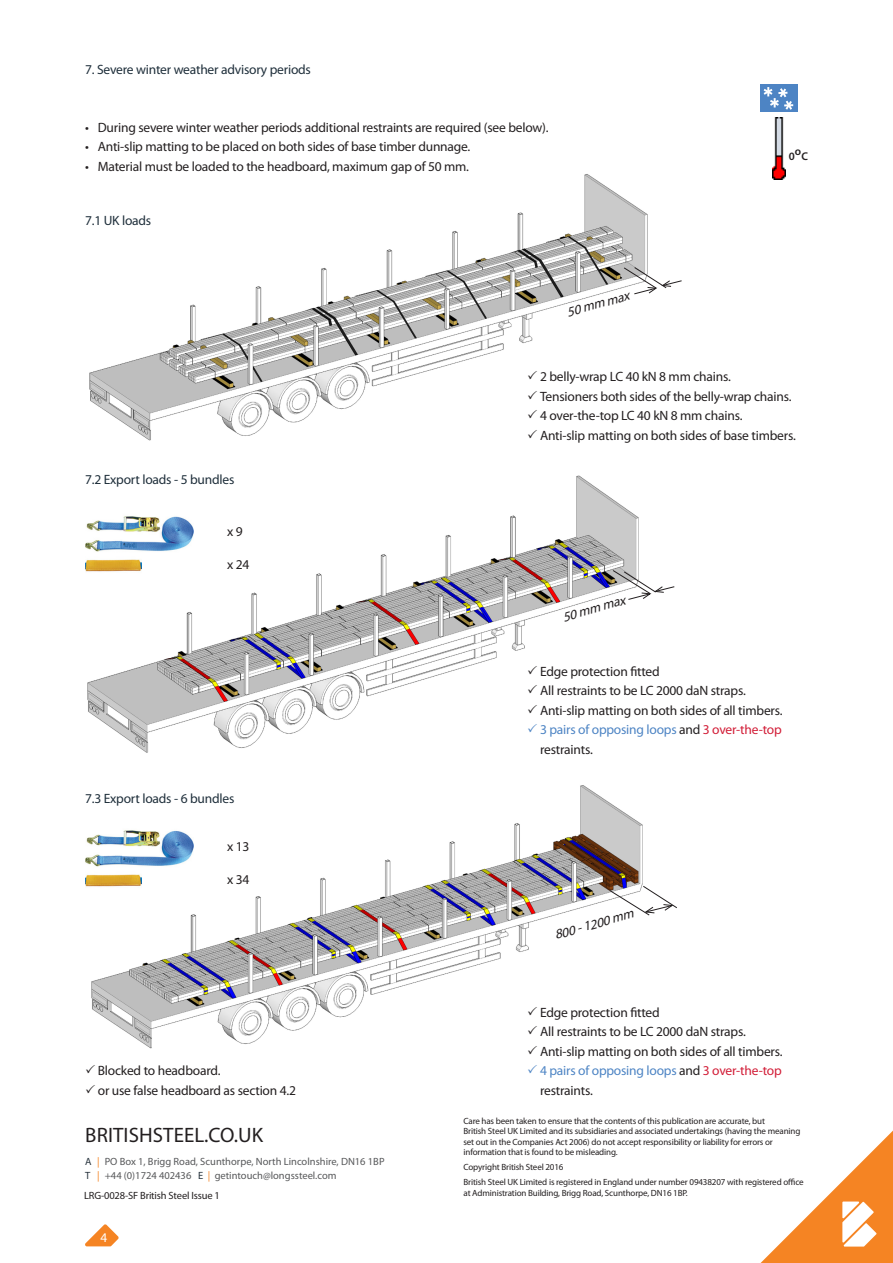
<style>
.page{position:relative;width:893px;height:1263px;background:#fff}
.page>*{position:absolute;margin:0;border:0;box-sizing:border-box;transform-origin:0 0}
.t1{font:20.85px "Myriad Pro";letter-spacing:.005em;color:#231f20}
.t2{font:13.5px "Myriad Pro";letter-spacing:-.015em;color:#231f20}
.t3{font:13.5px/19.5px "Myriad Pro";letter-spacing:-.015em;color:#4d84c4}
.t4{font:13.5px "Myriad Pro";letter-spacing:-.015em;color:#1f2f3b}
.t5{font:italic 13.5px "Myriad Pro";color:#231f20}
.t6{font:13.2px "Myriad Pro";color:#fff}
.t7{font:600 11.25px "Myriad Pro";color:#231f20}
.t8{font:10.5px "Myriad Pro";color:#57585a}
.t9{font:10.5px "Myriad Pro";letter-spacing:-.015em;color:#231f20}
.t10{font:10.5px "Myriad Pro";color:#26323c}
.t11{font:10.5px/13.5px "Myriad Pro";color:#f58423}
.t12{font:9px/10.5px "Myriad Pro";letter-spacing:-.015em;color:#231f20}
.s1{color:#26323c}
.s2{color:#f58423}
.s3{color:#231f20}
.s4{color:#d21e38}
</style>
<div class="page">
<img style="left:91px;top:785px;width:559px;height:264px">
<svg style="left:609px;top:886px;width:68px;height:29px"></svg>
<img style="left:89px;top:174px;width:559px;height:267px">
<svg style="left:624px;top:267px;width:58px;height:27px"></svg>
<svg style="left:761px;top:1130px;width:132px;height:133px"></svg>
<svg style="left:85px;top:1224px;width:34px;height:22px"></svg>
<img style="left:772px;top:117px;width:13px;height:62px">
<div style="left:760px;top:84px;width:38px;height:27px;background:#4d84c4"></div>
<svg style="left:761px;top:87px;width:33px;height:25px"></svg>
<img style="left:85px;top:826px;width:109px;height:42px">
<img style="left:85px;top:871px;width:56px;height:19px">
<img style="left:87px;top:475px;width:552px;height:278px">
<svg style="left:613px;top:570px;width:62px;height:30px"></svg>
<img style="left:85px;top:512px;width:109px;height:42px">
<img style="left:85px;top:556px;width:56px;height:19px">
<p class="t4" style="left:85px;top:61px;width:227px">7. Severe winter weather advisory periods</p>
<p class="t2" style="left:85px;top:119px;width:465px">• During severe winter weather periods additional restraints are required (see below).</p>
<p class="t2" style="left:85px;top:138px;width:387px">• Anti-slip matting to be placed on both sides of base timber dunnage.</p>
<p class="t2" style="left:85px;top:158px;width:386px">• Material must be loaded to the headboard, maximum gap of 50 mm.</p>
<p class="t4" style="left:85px;top:213px;width:68px">7.1 UK loads</p>
<p class="t5" style="left:565px;top:304px;width:66px;rotate:-16deg">50 mm max</p>
<p class="t7" style="left:789px;top:149px;width:20px">0oC</p>
<p class="t4" style="left:85px;top:471px;width:151px">7.2 Export loads - 5 bundles</p>
<p class="t2" style="left:227px;top:523px;width:17px">x 9</p>
<p class="t2" style="left:227px;top:556px;width:24px">x 24</p>
<p class="t4" style="left:85px;top:790px;width:151px">7.3 Export loads - 6 bundles</p>
<p class="t2" style="left:227px;top:838px;width:24px">x 13</p>
<p class="t2" style="left:227px;top:871px;width:24px">x 34</p>
<p class="t2" style="left:85px;top:1062px;width:137px">✓ Blocked to headboard.</p>
<p class="t2" style="left:85px;top:1082px;width:212px">✓ or use false headboard as section 4.2</p>
<p class="t1" style="left:85px;top:1122px;width:179px">BRITISHSTEEL.CO.UK</p>
<p class="t8" style="left:105px;top:1155px;width:281px">PO Box 1, Brigg Road, Scunthorpe, North Lincolnshire, DN16 1BP</p>
<p class="t8" style="left:105px;top:1169px;width:233px">+44 (0)1724 402436 <span class="s1">E</span> <span class="s2">|</span> getintouch@longssteel.com</p>
<p class="t11" style="left:97px;top:1155px;width:4px">| |</p>
<p class="t9" style="left:84px;top:1189px;width:137px">LRG-0028-SF British Steel Issue 1</p>
<p class="t10" style="left:85px;top:1155px;width:8px">A</p>
<p class="t10" style="left:85px;top:1169px;width:7px">T</p>
<p class="t6" style="left:100px;top:1229px;width:8px">4</p>
<p class="t2" style="left:527px;top:368px;width:205px">✓ 2 belly-wrap LC 40 kN 8 mm chains.</p>
<p class="t2" style="left:527px;top:388px;width:266px">✓ Tensioners both sides of the belly-wrap chains.</p>
<p class="t2" style="left:527px;top:407px;width:217px">✓ 4 over-the-top LC 40 kN 8 mm chains.</p>
<p class="t2" style="left:527px;top:427px;width:270px">✓ Anti-slip matting on both sides of base timbers.</p>
<p class="t5" style="left:560px;top:609px;width:66px;rotate:-16deg">50 mm max</p>
<p class="t2" style="left:527px;top:663px;width:134px">✓ Edge protection fitted</p>
<p class="t2" style="left:527px;top:682px;width:220px">✓ All restraints to be LC 2000 daN straps.</p>
<p class="t2" style="left:527px;top:702px;width:257px">✓ Anti-slip matting on both sides of all timbers.</p>
<p class="t3" style="left:540px;top:720px;width:243px;text-indent:-13px">✓ 3 pairs of opposing loops <span class="s3">and</span> <span class="s4">3 over-the-top </span><span class="s3">restraints.</span></p>
<p class="t5" style="left:553px;top:927px;width:83px;rotate:-16deg">800 - 1200 mm</p>
<p class="t2" style="left:527px;top:1004px;width:134px">✓ Edge protection fitted</p>
<p class="t2" style="left:527px;top:1023px;width:220px">✓ All restraints to be LC 2000 daN straps.</p>
<p class="t2" style="left:527px;top:1043px;width:257px">✓ Anti-slip matting on both sides of all timbers.</p>
<p class="t3" style="left:540px;top:1061px;width:243px;text-indent:-13px">✓ 4 pairs of opposing loops <span class="s3">and</span> <span class="s4">3 over-the-top </span><span class="s3">restraints.</span></p>
<p class="t12" style="left:463px;top:1115px;width:338px">Care has been taken to ensure that the contents of this publication are accurate, but<br>British Steel UK Limited and its subsidiaries and associated undertakings (having the meaning set out in the Companies Act 2006) do not accept responsibility or liability for errors or information that is found to be misleading.</p>
<p class="t12" style="left:463px;top:1162px;width:102px">Copyright British Steel 2016</p>
<p class="t12" style="left:463px;top:1177px;width:342px">British Steel UK Limited is registered in England under number 09438207 with registered office at Administration Building, Brigg Road, Scunthorpe, DN16 1BP.</p>
</div>
